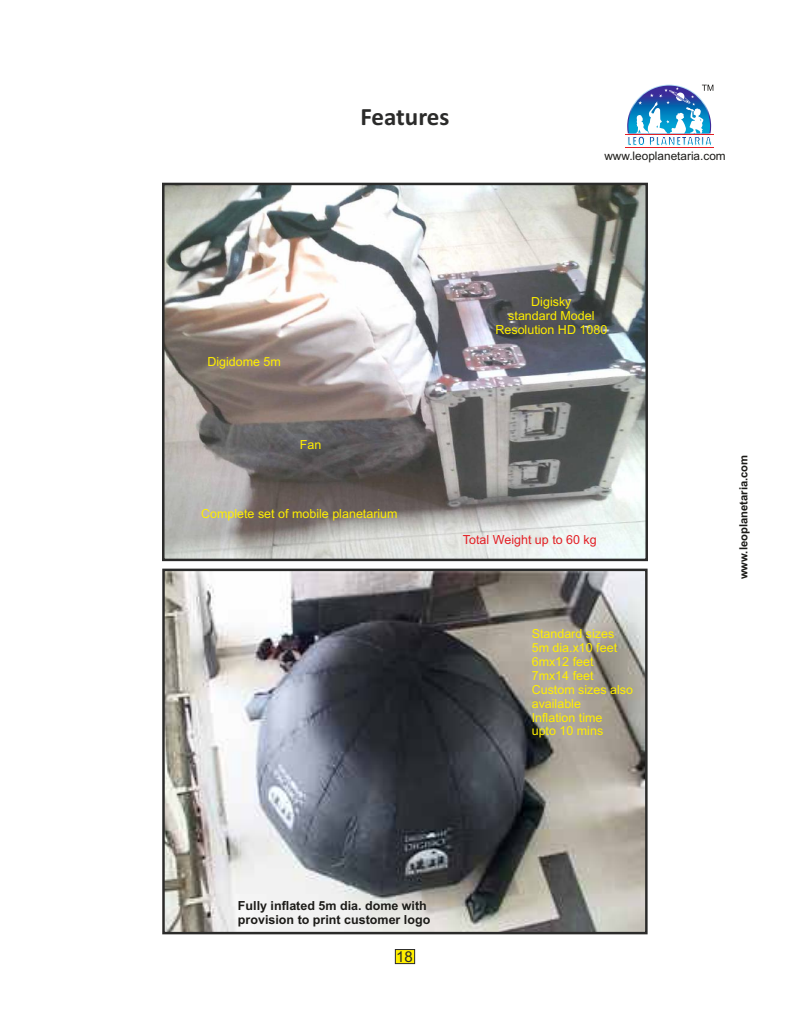
<style>
.page{position:relative;width:810px;height:1035px;background:#fff}
.page>*{position:absolute;margin:0;border:0;box-sizing:border-box;transform-origin:0 0}
.t1{font:700 25px "Calibri";color:#2b2b2a}
.t2{font:15px "Arial";color:#2b2b2a}
.t3{font:12.5px/14px "Arial";color:#fe0}
.t4{font:700 12.5px/14px "Arial";color:#1c1b18}
.t5{font:12.5px "Arial";color:#e31f25}
.t6{font:11.75px "Arial";color:#1c1b18}
.t7{font:700 11.25px "Arial";color:#1c1b18}
</style>
<div class="page">
<div style="left:395px;top:949px;width:20px;height:15px;background:#fe0;border:1px solid #2b2b2a"></div>
<hr style="left:625px;top:134px;width:88px;height:1px;background:#e31f25">
<hr style="left:625px;top:147px;width:89px;height:1px;background:#e31f25">
<svg style="left:627px;top:85px;width:86px;height:61px"></svg>
<img style="left:166px;top:573px;width:478px;height:357px">
<div style="left:162px;top:569px;width:486px;height:365px;border:3px solid #2b2b2a"></div>
<img style="left:166px;top:187px;width:478px;height:370px">
<div style="left:162px;top:183px;width:486px;height:378px;border:3px solid #2b2b2a"></div>
<h1 class="t1" style="left:360px;top:106px;width:91px">Features</h1>
<p class="t6" style="left:604px;top:152px;width:123px">www.leoplanetaria.com</p>
<p class="t3" style="left:207px;top:356px;width:75px">Digidome 5m</p>
<p class="t3" style="left:300px;top:439px;width:23px">Fan</p>
<p class="t3" style="left:201px;top:507px;width:198px">Complete set of mobile planetarium</p>
<p class="t3" style="left:495px;top:296px;width:113px;text-align:center">Digisky<br>standard Model<br>Resolution HD 1080</p>
<p class="t5" style="left:463px;top:535px;width:135px">Total Weight up to 60 kg</p>
<p class="t3" style="left:532px;top:627px;width:103px">Standard sizes<br>5m dia.x10 feet<br>6mx12 feet<br>7mx14 feet<br>Custom sizes also available<br>Inflation time<br>upto 10 mins</p>
<p class="t7" style="left:739px;top:579px;width:126px;rotate:-90deg">www.leoplanetaria.com</p>
<p class="t4" style="left:238px;top:900px;width:194px">Fully inflated 5m dia. dome with provision to print customer logo</p>
<p class="t2" style="left:396px;top:951px;width:18px">18</p>
</div>
